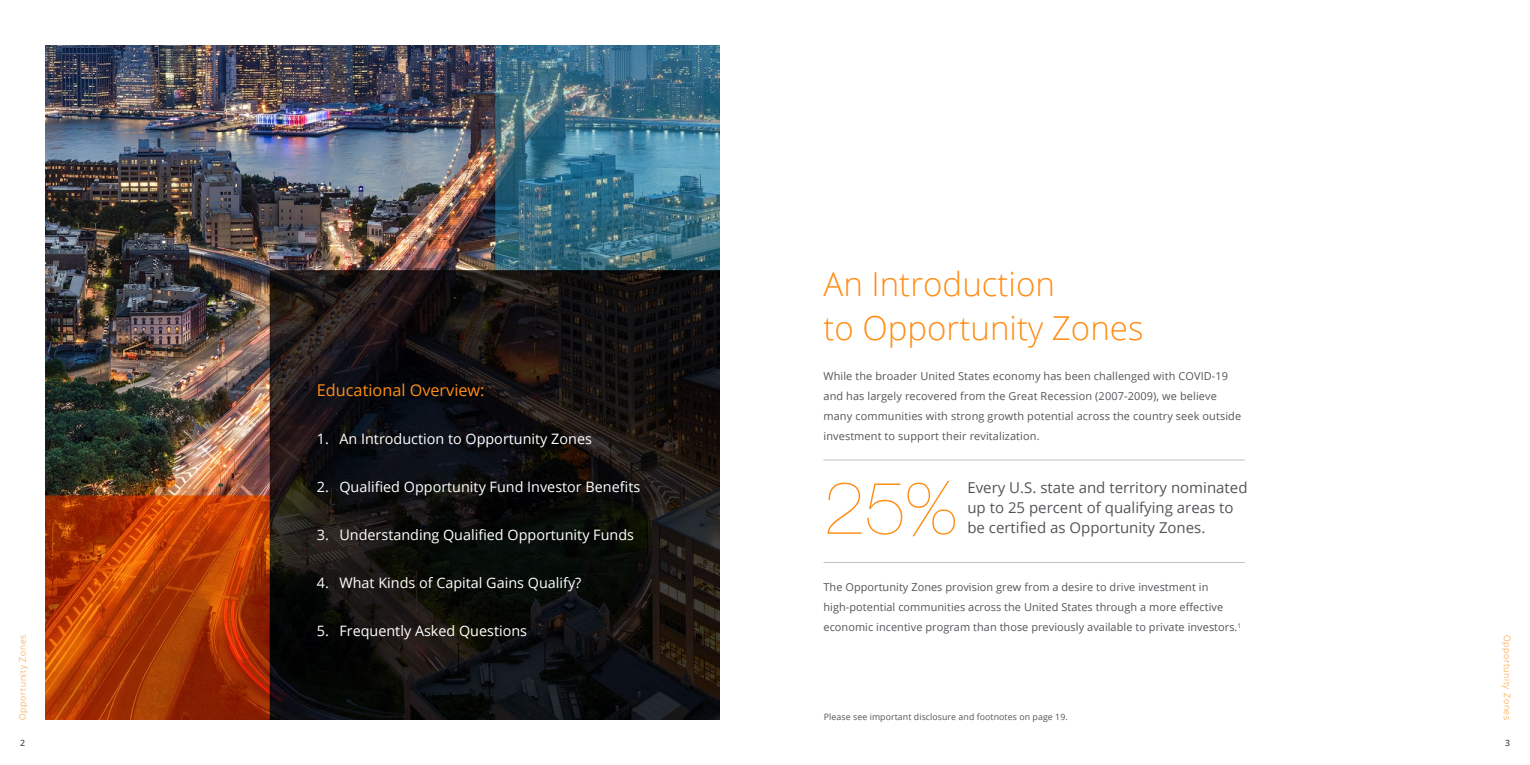
<style>
.page{position:relative;width:1530px;height:765px;background:#fff}
.page>*{position:absolute;margin:0;border:0;box-sizing:border-box;transform-origin:0 0}
.t1{font:200 74.12px "Helvetica Neue";color:#ff8e16}
.t2{font:300 33.12px/43.4px "Open Sans";color:#ff8e16}
.t3{font:16.25px "Open Sans";color:#ff8e16}
.t4{font:15px/20px "Open Sans";color:#54555a}
.t5{font:14.38px "Open Sans";color:#fff}
.t6{font:11px/20px "Open Sans";letter-spacing:.01em;color:#54555a}
.t7{font:8.75px "Open Sans";letter-spacing:.01em;color:#54555a}
.t8{font:300 8.75px "Open Sans";letter-spacing:.08em;color:#ff8e16}
.t9{font:600 8.75px "Open Sans";color:#54555a}
</style>
<div class="page">
<img style="left:45px;top:45px;width:675px;height:675px">
<hr style="left:823px;top:460px;width:422px;height:1px;background:#bbc3c3">
<hr style="left:823px;top:562px;width:422px;height:1px;background:#bbc3c3">
<p class="t8" style="left:17px;top:720px;width:87px;rotate:-90deg">Opportunity Zones</p>
<h3 class="t3" style="left:317px;top:379px;width:169px">Educational Overview:</h3>
<h3 class="t5" style="left:317px;top:429px;width:276px">1. An Introduction to Opportunity Zones</h3>
<h3 class="t5" style="left:317px;top:477px;width:325px">2. Qualified Opportunity Fund Investor Benefits</h3>
<h3 class="t5" style="left:317px;top:525px;width:319px">3. Understanding Qualified Opportunity Funds</h3>
<h3 class="t5" style="left:317px;top:573px;width:266px">4. What Kinds of Capital Gains Qualify?</h3>
<h3 class="t5" style="left:317px;top:621px;width:212px">5. Frequently Asked Questions</h3>
<h2 class="t2" style="left:823px;top:262px;width:321px">An Introduction<br>to Opportunity Zones</h2>
<p class="t6" style="left:823px;top:366px;width:419px">While the broader United States economy has been challenged with COVID-19 and has largely recovered from the Great Recession (2007-2009), we believe many communities with strong growth potential across the country seek outside investment to support their revitalization.</p>
<h1 class="t1" style="left:823px;top:450px;width:135px">25%</h1>
<h3 class="t4" style="left:967px;top:477px;width:282px">Every U.S. state and territory nominated up to 25 percent of qualifying areas to</h3>
<h3 class="t4" style="left:967px;top:517px;width:239px">be certified as Opportunity Zones.</h3>
<p class="t6" style="left:823px;top:577px;width:419px">The Opportunity Zones provision grew from a desire to drive investment in high-potential communities across the United States through a more effective economic incentive program than those previously available to private investors.<sup>1</sup></p>
<p class="t7" style="left:824px;top:711px;width:245px">Please see important disclosure and footnotes on page 19.</p>
<p class="t8" style="left:1513px;top:635px;width:87px;rotate:90deg">Opportunity Zones</p>
<p class="t9" style="left:20px;top:737px;width:6px">2</p>
<p class="t9" style="left:1505px;top:737px;width:6px">3</p>
</div>
